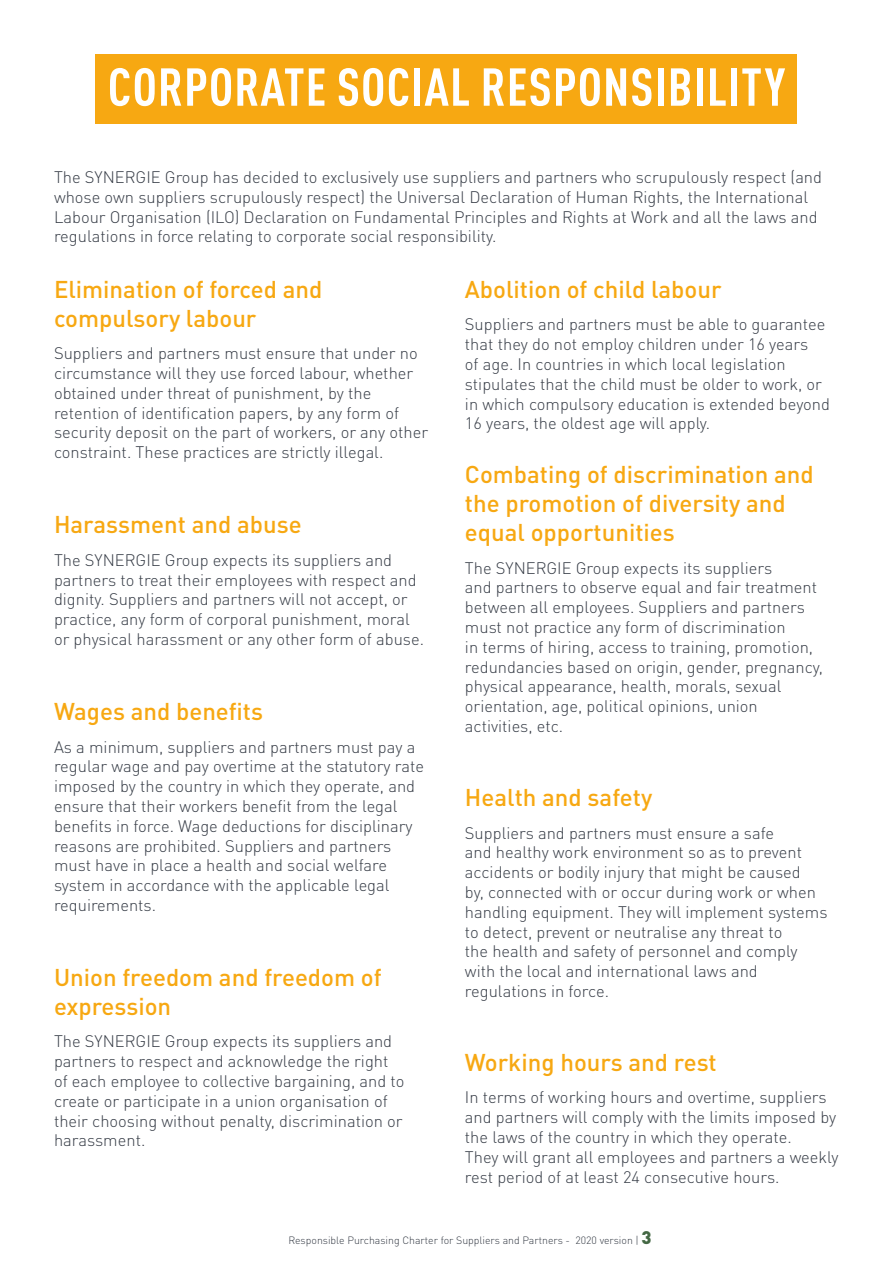
<style>
.page{position:relative;width:893px;height:1263px;background:#fff}
.page>*{position:absolute;margin:0;border:0;box-sizing:border-box;transform-origin:0 0}
.t1{font:700 condensed 52.5px "DIN Pro";letter-spacing:.02em;color:#fff}
.t2{font:500 24px/28.8px "DIN Pro";color:#f7a812}
.t3{font:300 16.5px/19.8px "DIN Pro";color:#353b45}
.t4{font:300 10.5px "DIN Pro";color:#353b45}
.s1{font-weight:900;font-size:18px;color:#446844}
</style>
<div class="page">
<div style="left:96px;top:54px;width:701px;height:69px;background:#f7a812"></div>
<h1 class="t1" style="left:108px;top:47px;width:679px">CORPORATE SOCIAL RESPONSIBILITY</h1>
<p class="t3" style="left:54px;top:166px;width:770px">The SYNERGIE Group has decided to exclusively use suppliers and partners who scrupulously respect (and whose own suppliers scrupulously respect) the Universal Declaration of Human Rights, the International Labour Organisation (ILO) Declaration on Fundamental Principles and Rights at Work and all the laws and regulations in force relating to corporate social responsibility.</p>
<h2 class="t2" style="left:54px;top:272px;width:270px">Elimination of forced and compulsory labour</h2>
<p class="t3" style="left:54px;top:342px;width:376px">Suppliers and partners must ensure that under no circumstance will they use forced labour, whether obtained under threat of punishment, by the retention of identification papers, by any form of security deposit on the part of workers, or any other constraint. These practices are strictly illegal.</p>
<h2 class="t2" style="left:465px;top:272px;width:258px">Abolition of child labour</h2>
<p class="t3" style="left:465px;top:313px;width:367px">Suppliers and partners must be able to guarantee that they do not employ children under 16 years<br>of age. In countries in which local legislation stipulates that the child must be older to work, or in which compulsory education is extended beyond 16 years, the oldest age will apply.</p>
<h2 class="t2" style="left:54px;top:507px;width:249px">Harassment and abuse</h2>
<p class="t3" style="left:54px;top:548px;width:372px">The SYNERGIE Group expects its suppliers and partners to treat their employees with respect and dignity. Suppliers and partners will not accept, or practice, any form of corporal punishment, moral or physical harassment or any other form of abuse.</p>
<h2 class="t2" style="left:54px;top:694px;width:211px">Wages and benefits</h2>
<p class="t3" style="left:54px;top:735px;width:372px">As a minimum, suppliers and partners must pay a regular wage and pay overtime at the statutory rate imposed by the country in which they operate, and ensure that their workers benefit from the legal benefits in force. Wage deductions for disciplinary reasons are prohibited. Suppliers and partners must have in place a health and social welfare system in accordance with the applicable legal requirements.</p>
<h2 class="t2" style="left:54px;top:960px;width:329px">Union freedom and freedom of expression</h2>
<p class="t3" style="left:54px;top:1030px;width:352px">The SYNERGIE Group expects its suppliers and partners to respect and acknowledge the right of each employee to collective bargaining, and to create or participate in a union organisation of their choosing without penalty, discrimination or harassment.</p>
<h2 class="t2" style="left:465px;top:458px;width:350px">Combating of discrimination and the promotion of diversity and equal opportunities</h2>
<p class="t3" style="left:465px;top:556px;width:360px">The SYNERGIE Group expects its suppliers<br>and partners to observe equal and fair treatment between all employees. Suppliers and partners must not practice any form of discrimination<br>in terms of hiring, access to training, promotion, redundancies based on origin, gender, pregnancy, physical appearance, health, morals, sexual orientation, age, political opinions, union activities, etc.</p>
<h2 class="t2" style="left:465px;top:780px;width:189px">Health and safety</h2>
<p class="t3" style="left:465px;top:821px;width:364px">Suppliers and partners must ensure a safe<br>and healthy work environment so as to prevent accidents or bodily injury that might be caused<br>by, connected with or occur during work or when handling equipment. They will implement systems to detect, prevent or neutralise any threat to<br>the health and safety of personnel and comply with the local and international laws and regulations in force.</p>
<h2 class="t2" style="left:465px;top:1045px;width:253px">Working hours and rest</h2>
<p class="t3" style="left:465px;top:1086px;width:375px">In terms of working hours and overtime, suppliers and partners will comply with the limits imposed by the laws of the country in which they operate.<br>They will grant all employees and partners a weekly rest period of at least 24 consecutive hours.</p>
<p class="t4" style="left:289px;top:1232px;width:365px">Responsible Purchasing Charter for Suppliers and Partners - 2020 version | <span class="s1">3</span></p>
</div>
